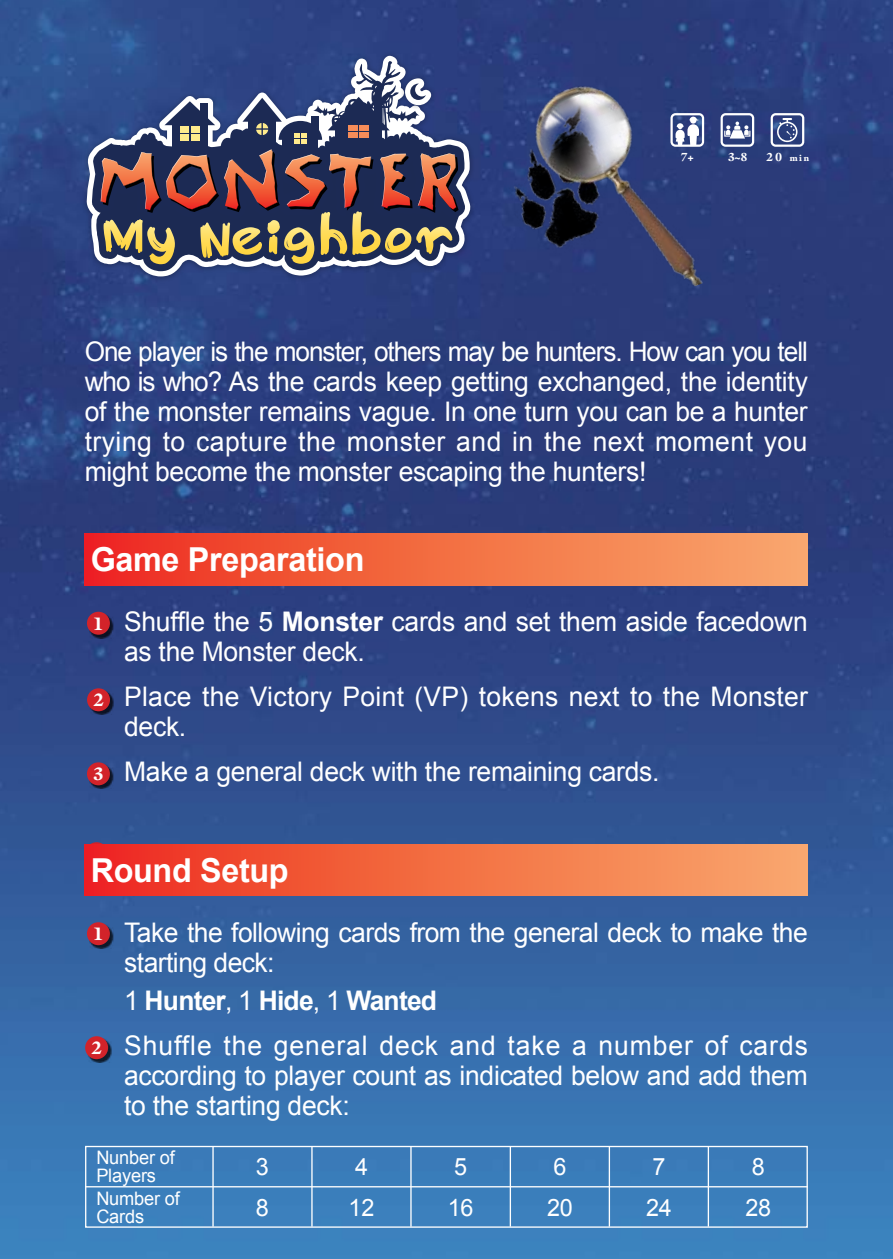
<style>
.page{position:relative;width:893px;height:1259px;background:#fff}
.page>*{position:absolute;margin:0;border:0;box-sizing:border-box;transform-origin:0 0}
.t1{font:700 33px "Arial";letter-spacing:-.01em;color:#fff}
.t2{font:27px/30px "Arial";letter-spacing:-.01em;color:#fff}
.t3{font:27px/45px "Arial";letter-spacing:.035em;color:#fff}
.t4{font:27px/30px "Arial";letter-spacing:.01em;color:#fff}
.t5{font:24px/40.8px "Arial";letter-spacing:-.01em;color:#fff}
.t6{font:18.6px/18.6px "Arial";letter-spacing:-.01em;color:#fff}
.t7{font:18px "Acanthus Black SSK";color:#fff}
.t8{font:11.7px "Acanthus Black SSK";color:#fff}
.t9{font:8.7px "Acanthus Black SSK";color:#fff}
.s1{font-size:11.7px}
.s2{font-weight:700}
</style>
<div class="page">
<img style="left:0;top:0;width:893px;height:1259px">
<div style="left:89px;top:614px;width:24px;height:24px;background:#000;opacity:.75"></div>
<div style="left:87px;top:612px;width:23px;height:23px;background:#d2232a;border-radius:50%"></div>
<div style="left:89px;top:924px;width:24px;height:25px;background:#000;opacity:.75"></div>
<div style="left:87px;top:922px;width:23px;height:23px;background:#d2232a;border-radius:50%"></div>
<div style="left:89px;top:690px;width:24px;height:25px;background:#000;opacity:.75"></div>
<div style="left:87px;top:688px;width:23px;height:23px;background:#d2232a;border-radius:50%"></div>
<div style="left:89px;top:764px;width:24px;height:25px;background:#000;opacity:.75"></div>
<div style="left:87px;top:762px;width:23px;height:23px;background:#d2232a;border-radius:50%"></div>
<svg style="left:85px;top:842px;width:23px;height:23px"></svg>
<div style="left:87px;top:1038px;width:25px;height:25px;background:#000;opacity:.75"></div>
<div style="left:85px;top:1036px;width:23px;height:23px;background:#d2232a;border-radius:50%"></div>
<div style="left:721px;top:113px;width:33px;height:34px;border:2px solid #fff;border-radius:4px"></div>
<svg style="left:724px;top:122px;width:26px;height:17px"></svg>
<div style="left:771px;top:113px;width:33px;height:34px;border:2px solid #fff;border-radius:4px"></div>
<svg style="left:777px;top:118px;width:20px;height:24px"></svg>
<img style="left:79px;top:48px;width:399px;height:236px">
<svg style="left:87px;top:56px;width:384px;height:220px;background:#455990"></svg>
<img style="left:380px;top:54px;width:17px;height:4px">
<svg style="left:92px;top:58px;width:374px;height:213px;background:#5d5a70"></svg>
<img style="left:473px;top:56px;width:237px;height:282px">
<div style="left:85px;top:1145px;width:723px;height:82px;border:1px solid #fff"></div>
<hr style="left:85px;top:1186px;width:723px;height:1px;background:#fff">
<hr style="left:212px;top:1146px;width:2px;height:80px;background:#fff">
<hr style="left:311px;top:1146px;width:2px;height:80px;background:#fff">
<hr style="left:510px;top:1146px;width:1px;height:80px;background:#fff">
<hr style="left:410px;top:1146px;width:2px;height:80px;background:#fff">
<hr style="left:609px;top:1146px;width:1px;height:80px;background:#fff">
<hr style="left:708px;top:1146px;width:1px;height:80px;background:#fff">
<div style="left:85px;top:534px;width:723px;height:51px;background:linear-gradient(to right,#ed2b1d,#f9ad6c)"></div>
<div style="left:85px;top:844px;width:723px;height:51px;background:linear-gradient(to right,#ed2b1d,#f9ad6c)"></div>
<p class="t8" style="left:681px;top:150px;width:14px">7+</p>
<p class="t8" style="left:728px;top:150px;width:21px">3~8</p>
<p class="t9" style="left:766px;top:152px;width:44px"><span class="s1">20</span> min</p>
<p class="t2" style="left:85px;top:336px;width:725px;text-align:justify">One player is the monster, others may be hunters. How can you tell who is who? As the cards keep getting exchanged, the identity of the monster remains vague. In one turn you can be a hunter trying to capture the monster and in the next moment you might become the monster escaping the hunters!</p>
<p class="t1" style="left:91px;top:541px;width:275px">Game Preparation</p>
<p class="t7" style="left:93px;top:612px;width:12px">1</p>
<p class="t7" style="left:93px;top:689px;width:12px">2</p>
<p class="t7" style="left:93px;top:763px;width:12px">3</p>
<p class="t2" style="left:124px;top:606px;width:685px">Shuffle the 5 <span class="s2">Monster</span> cards and set them aside facedown as the Monster deck.</p>
<p class="t4" style="left:124px;top:681px;width:685px">Place the Victory Point (VP) tokens next to the Monster deck.</p>
<p class="t2" style="left:124px;top:756px;width:537px">Make a general deck with the remaining cards.</p>
<p class="t7" style="left:91px;top:842px;width:12px">1</p>
<p class="t1" style="left:91px;top:851px;width:199px">Round Setup</p>
<p class="t7" style="left:93px;top:922px;width:12px">1</p>
<p class="t7" style="left:91px;top:1036px;width:12px">2</p>
<p class="t2" style="left:124px;top:917px;width:685px">Take the following cards from the general deck to make the starting deck:</p>
<p class="t3" style="left:124px;top:978px;width:685px">1 <span class="s2">Hunter</span>, 1 <span class="s2">Hide</span>, 1 <span class="s2">Wanted<br></span>Shuffle the general deck and take a number of cards</p>
<p class="t2" style="left:124px;top:1061px;width:685px">according to player count as indicated below and add them to the starting deck:</p>
<p class="t6" style="left:96px;top:1147px;width:80px">Nunber of<br>Players</p>
<p class="t6" style="left:96px;top:1188px;width:85px">Number of<br>Cards</p>
<p class="t5" style="left:256px;top:1146px;width:15px">3<br>8</p>
<p class="t5" style="left:547px;top:1146px;width:27px">6<br>20</p>
<p class="t5" style="left:646px;top:1146px;width:27px">7<br>24</p>
<p class="t5" style="left:448px;top:1146px;width:27px">5<br>16</p>
<p class="t5" style="left:745px;top:1146px;width:27px">8<br>28</p>
<p class="t5" style="left:349px;top:1146px;width:27px">4<br>12</p>
</div>
